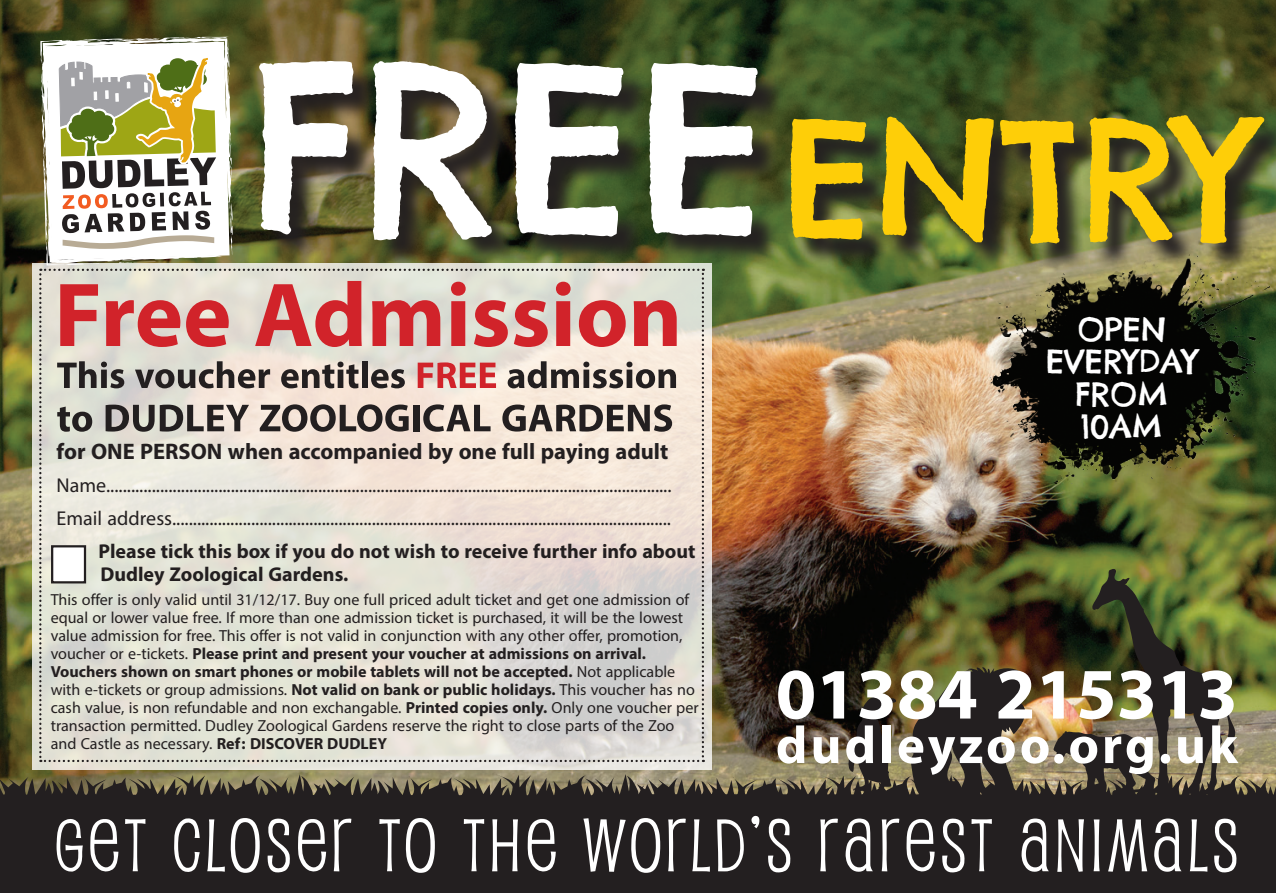
<style>
.page{position:relative;width:1276px;height:893px;background:#fff}
.page>*{position:absolute;margin:0;border:0;box-sizing:border-box;transform-origin:0 0}
.t1{font:230.85px "Chelsea Market";color:#fff}
.t2{font:160.88px "Chelsea Market";color:#fece08}
.t3{font:700 128.25px "Myriad Arabic";color:#d1232a}
.t4{font:700 101.92px "Myriad Arabic";color:#fff}
.t5{font:700 74.25px "Myriad Arabic";letter-spacing:.04em;color:#fff}
.t6{font:72px "Pupcat";letter-spacing:.06em;color:#fff}
.t7{font:700 54.9px "Myriad Arabic";color:#231f20}
.t8{font:700 52.65px "Myriad Arabic";color:#231f20}
.t9{font:32.18px/32.2px "Chelsea Market";color:#fff;text-align:center}
.t10{font:700 31.5px "Myriad Arabic";color:#231f20}
.t11{font:28.12px/32.9px "Myriad Arabic";color:#231f20}
.t12{font:700 28.12px/23.4px "Myriad Arabic";color:#231f20}
.t13{font:22.5px/18px "Myriad Arabic";color:#231f20}
.s1{color:#d1232a}
.s2{font-weight:700}
</style>
<div class="page">
<img style="left:0;top:0;width:1276px;height:37px">
<div style="left:0;top:805px;width:633px;height:88px;background:#231f20"></div>
<div style="left:633px;top:805px;width:643px;height:88px;background:#231f20"></div>
<img style="left:0;top:37px;width:1276px;height:768px">
<h1 class="t1" style="left:249px;top:0;width:523px">FREE</h1>
<h3 class="t3" style="left:54px;top:227px;width:629px">Free Admission</h3>
<h3 class="t8" style="left:57px;top:339px;width:623px">This voucher entitles <span class="s1">FREE</span> admission</h3>
<h3 class="t7" style="left:57px;top:380px;width:618px">to DUDLEY ZOOLOGICAL GARDENS</h3>
<h3 class="t10" style="left:57px;top:430px;width:613px">for ONE PERSON when accompanied by one full paying adult</h3>
<p class="t11" style="left:57px;top:469px;width:616px">Name........................................................................................................................................<br>Email address........................................................................................................................</p>
<p class="t12" style="left:98px;top:536px;width:599px">Please tick this box if you do not wish to receive further info about<br>Dudley Zoological Gardens.</p>
<p class="t13" style="left:51px;top:591px;width:649px">This offer is only valid until 31/12/17. Buy one full priced adult ticket and get one admission of equal or lower value free. If more than one admission ticket is purchased, it will be the lowest value admission for free. This offer is not valid in conjunction with any other offer, promotion, voucher or e-tickets. <span class="s2">Please print and present your voucher at admissions on arrival.<br>Vouchers shown on smart phones or mobile tablets will not be accepted.</span> Not applicable with e-tickets or group admissions. <span class="s2">Not valid on bank or public holidays.</span> This voucher has no cash value, is non refundable and non exchangable. <span class="s2">Printed copies only.</span> Only one voucher per transaction permitted. Dudley Zoological Gardens reserve the right to close parts of the Zoo and Castle as necessary. <span class="s2">Ref: DISCOVER DUDLEY</span></p>
<h2 class="t2" style="left:781px;top:75px;width:475px">ENTRY</h2>
<h3 class="t9" style="left:1045px;top:313px;width:154px">OPEN<br>EVERYDAY<br>FROM<br>10AM</h3>
<h3 class="t4" style="left:776px;top:624px;width:463px">01384 215313</h3>
<h3 class="t5" style="left:776px;top:694px;width:463px">dudleyzoo.org.uk</h3>
<h3 class="t6" style="left:55px;top:801px;width:1184px">GET CLOSER TO THE WORLD’S RAREST ANIMALS</h3>
</div>
